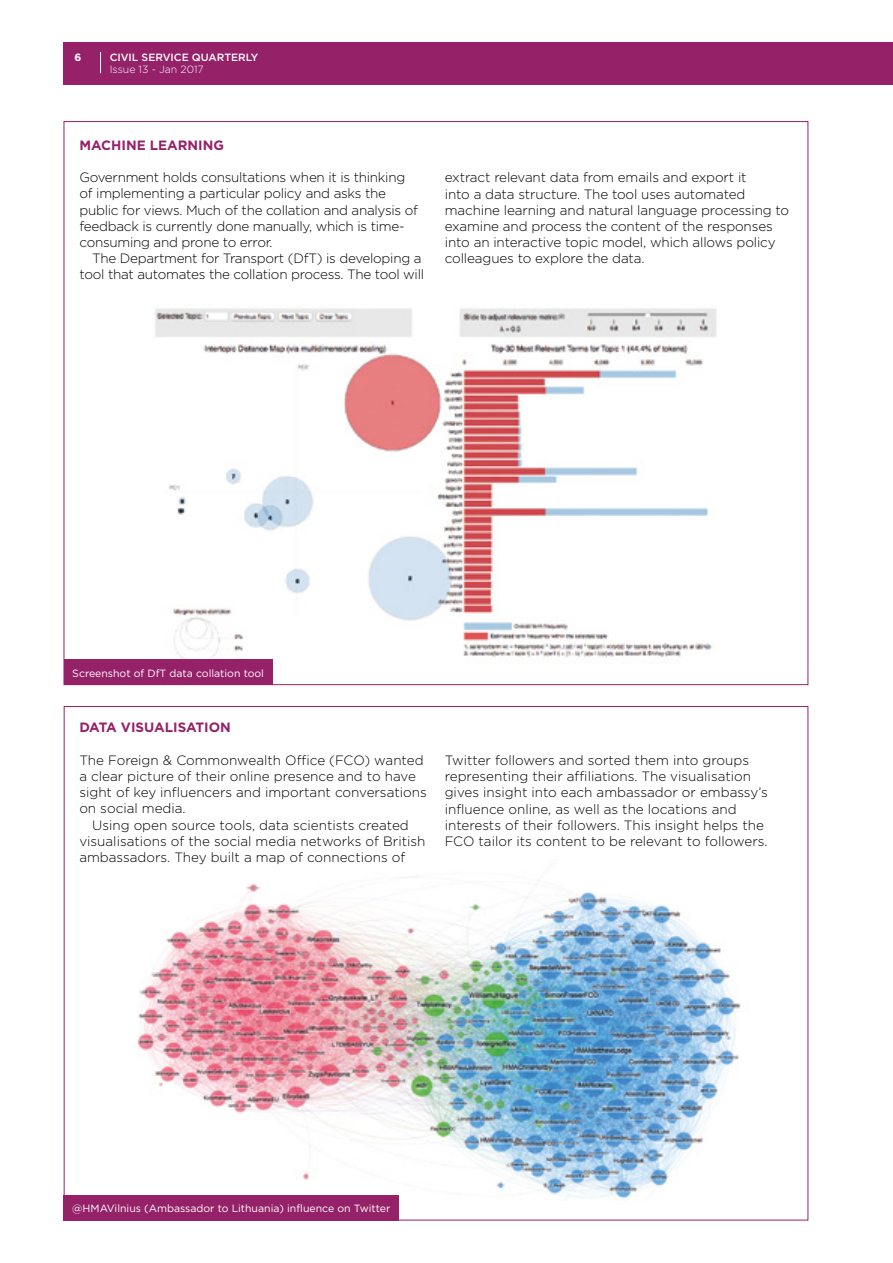
<style>
.page{position:relative;width:893px;height:1263px;background:#fff}
.page>*{position:absolute;margin:0;border:0;box-sizing:border-box;transform-origin:0 0}
.t1{font:300 13.5px/16.2px "Gotham";letter-spacing:-.01em;color:#000}
.t2{font:700 13.5px "Gotham";color:#952269}
.t3{font:10.5px "Gotham";color:#fff}
.t4{font:500 10.5px "Gotham";color:#fff}
.t5{font:300 10.5px "Gotham";color:#fff}
.t6{font:700 10.5px "Gotham";color:#fff}
</style>
<div class="page">
<div style="left:64px;top:43px;width:829px;height:42px;background:#952269"></div>
<svg style="left:100px;top:52px;width:1px;height:21px"></svg>
<img style="left:154px;top:308px;width:563px;height:356px">
<img style="left:137px;top:877px;width:604px;height:324px">
<div style="left:64px;top:1195px;width:335px;height:25px;background:#952269"></div>
<div style="left:64px;top:659px;width:209px;height:26px;background:#952269"></div>
<p class="t6" style="left:74px;top:51px;width:8px">6</p>
<p class="t4" style="left:110px;top:51px;width:150px">CIVIL SERVICE QUARTERLY</p>
<p class="t5" style="left:110px;top:64px;width:96px">Issue 13 - Jan 2017</p>
<p class="t2" style="left:79px;top:137px;width:146px">MACHINE LEARNING</p>
<p class="t1" style="left:79px;top:169px;width:327px">Government holds consultations when it is thinking</p>
<p class="t1" style="left:79px;top:185px;width:308px">of implementing a particular policy and asks the</p>
<p class="t1" style="left:79px;top:202px;width:340px">public for views. Much of the collation and analysis of</p>
<p class="t1" style="left:79px;top:218px;width:327px">feedback is currently done manually, which is time-</p>
<p class="t1" style="left:79px;top:234px;width:195px">consuming and prone to error.</p>
<p class="t1" style="left:92px;top:250px;width:331px">The Department for Transport (DfT) is developing a</p>
<p class="t1" style="left:79px;top:266px;width:346px">tool that automates the collation process. The tool will</p>
<p class="t1" style="left:445px;top:169px;width:346px">extract relevant data from emails and export it<br>into a data structure. The tool uses automated machine learning and natural language processing to examine and process the content of the responses into an interactive topic model, which allows policy colleagues to explore the data.</p>
<p class="t3" style="left:72px;top:667px;width:193px">Screenshot of DfT data collation tool</p>
<p class="t2" style="left:79px;top:720px;width:153px">DATA VISUALISATION</p>
<p class="t1" style="left:79px;top:752px;width:346px">The Foreign &amp; Commonwealth Office (FCO) wanted</p>
<p class="t1" style="left:79px;top:768px;width:338px">a clear picture of their online presence and to have</p>
<p class="t1" style="left:79px;top:784px;width:349px">sight of key influencers and important conversations</p>
<p class="t1" style="left:79px;top:800px;width:108px">on social media.</p>
<p class="t1" style="left:92px;top:816px;width:318px">Using open source tools, data scientists created</p>
<p class="t1" style="left:79px;top:833px;width:348px">visualisations of the social media networks of British</p>
<p class="t1" style="left:79px;top:849px;width:327px">ambassadors. They built a map of connections of</p>
<p class="t1" style="left:445px;top:752px;width:325px">Twitter followers and sorted them into groups representing their affiliations. The visualisation gives insight into each ambassador or embassy’s influence online, as well as the locations and interests of their followers. This insight helps the FCO tailor its content to be relevant to followers.</p>
<p class="t3" style="left:72px;top:1202px;width:320px">@HMAVilnius (Ambassador to Lithuania) influence on Twitter</p>
</div>
